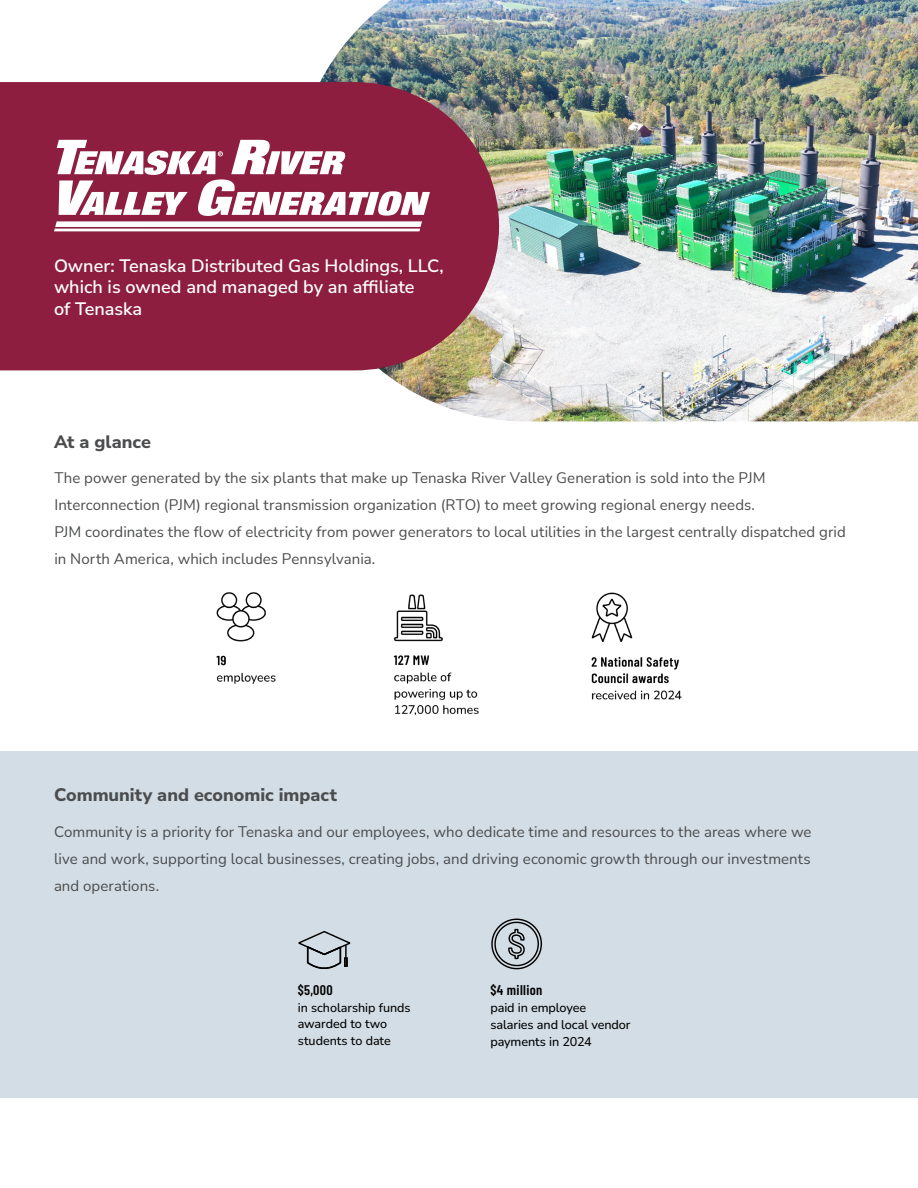
<style>
.page{position:relative;width:918px;height:1188px;background:#fff}
.page>*{position:absolute;margin:0;border:0;box-sizing:border-box;transform-origin:0 0}
.Title_1_-_left{font:600 18px/21.6px "Nunito Sans";color:#fff}
.Text_Area{font:800 18px "Nunito Sans";color:#4b4c4d}
.Text_Area-2{font:15px/27px "Nunito Sans";letter-spacing:.005em;color:#4b4c4d;text-align:justify}
.t1{font:600 14.1px "Barlow Condensed";letter-spacing:.025em;color:#000}
.t2{font:600 13.95px "Barlow Condensed";color:#000}
.t3{font:500 12.6px/17px "Nunito";letter-spacing:-.005em;color:#000}
</style>
<div class="page">
<div style="left:0;top:752px;width:918px;height:346px;background:#d2dde5"></div>
<img style="left:294px;top:0;width:624px;height:421px">
<svg style="left:0;top:82px;width:499px;height:288px;fill:#8d1e40"></svg>
<svg style="left:54px;top:140px;width:376px;height:91px"></svg>
<img style="left:216px;top:592px;width:60px;height:92px">
<img style="left:393px;top:594px;width:86px;height:122px">
<img style="left:591px;top:592px;width:91px;height:108px">
<svg style="left:491px;top:919px;width:51px;height:51px"></svg>
<svg style="left:298px;top:931px;width:53px;height:38px"></svg>
<p class="Title_1_-_left" style="left:54px;top:254px;width:391px">Owner: Tenaska Distributed Gas Holdings, LLC, which is owned and managed by an affiliate<br>of Tenaska</p>
<p class="Text_Area" style="left:54px;top:429px;width:99px">At a glance</p>
<p class="Text_Area-2" style="left:54px;top:464px;width:793px;text-align:left">The power generated by the six plants that make up Tenaska River Valley Generation is sold into the PJM Interconnection (PJM) regional transmission organization (RTO) to meet growing regional energy needs.<br>PJM coordinates the flow of electricity from power generators to local utilities in the largest centrally dispatched grid in North America, which includes Pennsylvania.</p>
<p class="Text_Area" style="left:54px;top:782px;width:284px">Community and economic impact</p>
<p class="Text_Area-2" style="left:54px;top:817px;width:759px">Community is a priority for Tenaska and our employees, who dedicate time and resources to the areas where we live and work, supporting local businesses, creating jobs, and driving economic growth through our investments and operations.</p>
<p class="t2" style="left:298px;top:980px;width:36px">$5,000</p>
<p class="t3" style="left:298px;top:998px;width:114px">in scholarship funds awarded to two students to date</p>
<p class="t1" style="left:491px;top:980px;width:53px">$4 million</p>
<p class="t3" style="left:491px;top:999px;width:141px">paid in employee salaries and local vendor payments in 2024</p>
</div>
